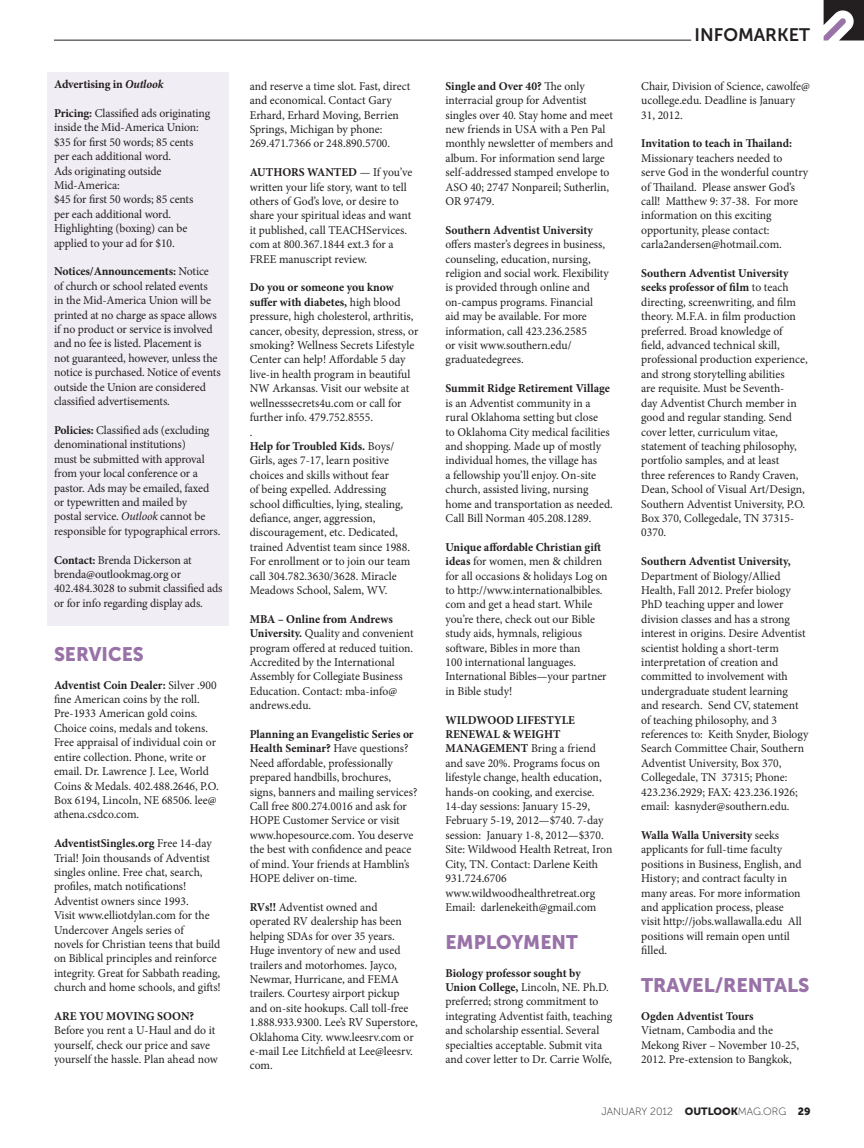
<style>
.page{position:relative;width:864px;height:1148px;background:#fff}
.page>*{position:absolute;margin:0;border:0;box-sizing:border-box;transform-origin:0 0}
.t1{font:19.5px "Museo Sans 900";color:#9972a8}
.t2{font:18px "Museo Sans 700";color:#231f20}
.t3{font:12px/14.4px "Minion Pro";letter-spacing:-.005em;color:#231f20}
.t4{font:700 12px "Minion Pro";letter-spacing:-.005em;color:#231f20}
.t5{font:10.5px "Museo Sans 100";color:#231f20}
.s1{font-style:italic}
.s2{font-weight:700}
.s3{font-family:"Museo Sans 900"}
</style>
<div class="page">
<svg style="left:824px;top:0;width:40px;height:40px"></svg>
<hr style="left:54px;top:40px;width:637px;height:1px;background:#231f20">
<div style="left:47px;top:73px;width:182px;height:553px;background:#f1edf4"></div>
<p class="t4" style="left:54px;top:76px;width:111px">Advertising in <span class="s1">Outlook</span></p>
<p class="t3" style="left:54px;top:106px;width:158px"><span class="s2">Pricing:</span> Classified ads originating inside the Mid-America Union: $35 for first 50 words; 85 cents per each additional word.<br>Ads originating outside<br>Mid-America:<br>$45 for first 50 words; 85 cents per each additional word.<br>Highlighting (boxing) can be applied to your ad for $10.</p>
<p class="t3" style="left:54px;top:264px;width:168px"><span class="s2">Notices/Announcements:</span> Notice of church or school related events<br>in the Mid-America Union will be printed at no charge as space allows if no product or service is involved and no fee is listed. Placement is<br>not guaranteed, however, unless the notice is purchased. Notice of events outside the Union are considered classified advertisements.</p>
<p class="t3" style="left:54px;top:423px;width:168px"><span class="s2">Policies:</span> Classified ads (excluding denominational institutions)<br>must be submitted with approval from your local conference or a pastor. Ads may be emailed, faxed or typewritten and mailed by<br>postal service. <span class="s1">Outlook</span> cannot be responsible for typographical errors.</p>
<p class="t3" style="left:54px;top:552px;width:170px"><span class="s2">Contact:</span> Brenda Dickerson at brenda@outlookmag.org or<br>402.484.3028 to submit classified ads or for info regarding display ads.</p>
<h1 class="t1" style="left:54px;top:643px;width:91px">SERVICES</h1>
<p class="t3" style="left:54px;top:677px;width:166px"><span class="s2">Adventist Coin Dealer:</span> Silver .900 fine American coins by the roll.<br>Pre-1933 American gold coins.<br>Choice coins, medals and tokens.<br>Free appraisal of individual coin or entire collection. Phone, write or email. Dr. Lawrence J. Lee, World<br>Coins &amp; Medals. 402.488.2646, P.O.<br>Box 6194, Lincoln, NE 68506. lee@ athena.csdco.com.</p>
<p class="t3" style="left:54px;top:836px;width:168px"><span class="s2">AdventistSingles.org</span> Free 14-day Trial! Join thousands of Adventist singles online. Free chat, search, profiles, match notifications!<br>Adventist owners since 1993.<br>Visit www.elliotdylan.com for the Undercover Angels series of<br>novels for Christian teens that build on Biblical principles and reinforce integrity. Great for Sabbath reading, church and home schools, and gifts!</p>
<p class="t4" style="left:54px;top:1007px;width:142px">ARE YOU MOVING SOON?</p>
<p class="t3" style="left:54px;top:1023px;width:165px">Before you rent a U-Haul and do it yourself, check our price and save yourself the hassle. Plan ahead now</p>
<p class="t3" style="left:250px;top:79px;width:162px">and reserve a time slot. Fast, direct and economical. Contact Gary<br>Erhard, Erhard Moving, Berrien<br>Springs, Michigan by phone:<br>269.471.7366 or 248.890.5700.</p>
<p class="t3" style="left:250px;top:165px;width:164px"><span class="s2">AUTHORS WANTED</span> — If you’ve written your life story, want to tell others of God’s love, or desire to share your spiritual ideas and want it published, call TEACHServices. com at 800.367.1844 ext.3 for a<br>FREE manuscript review.</p>
<p class="t3" style="left:250px;top:280px;width:170px"><span class="s2">Do you or someone you know suffer with diabetes,</span> high blood pressure, high cholesterol, arthritis, cancer, obesity, depression, stress, or smoking? Wellness Secrets Lifestyle<br>Center can help! Affordable 5 day live-in health program in beautiful<br>NW Arkansas. Visit our website at wellnesssecrets4u.com or call for further info. 479.752.8555.<br>.<br><span class="s2">Help for Troubled Kids.</span> Boys/<br>Girls, ages 7-17, learn positive choices and skills without fear<br>of being expelled. Addressing school difficulties, lying, stealing, defiance, anger, aggression, discouragement, etc. Dedicated, trained Adventist team since 1988.<br>For enrollment or to join our team call 304.782.3630/3628. Miracle<br>Meadows School, Salem, WV.</p>
<p class="t3" style="left:250px;top:612px;width:165px"><span class="s2">MBA – Online from Andrews<br>University.</span> Quality and convenient program offered at reduced tuition.<br>Accredited by the International<br>Assembly for Collegiate Business<br>Education. Contact: mba-info@ andrews.edu.</p>
<p class="t3" style="left:250px;top:727px;width:169px"><span class="s2">Planning an Evangelistic Series or Health Seminar?</span> Have questions?<br>Need affordable, professionally prepared handbills, brochures, signs, banners and mailing services?<br>Call free 800.274.0016 and ask for HOPE Customer Service or visit www.hopesource.com. You deserve the best with confidence and peace of mind. Your friends at Hamblin’s HOPE deliver on-time.</p>
<p class="t3" style="left:250px;top:900px;width:170px"><span class="s2">RVs!!</span> Adventist owned and operated RV dealership has been helping SDAs for over 35 years.<br>Huge inventory of new and used trailers and motorhomes. Jayco,<br>Newmar, Hurricane, and FEMA trailers. Courtesy airport pickup and on-site hookups. Call toll-free<br>1.888.933.9300. Lee’s RV Superstore,<br>Oklahoma City. www.leesrv.com or e-mail Lee Litchfield at Lee@leesrv. com.</p>
<p class="t3" style="left:445px;top:79px;width:169px"><span class="s2">Single and Over 40?</span> The only interracial group for Adventist singles over 40. Stay home and meet new friends in USA with a Pen Pal monthly newsletter of members and album. For information send large self-addressed stamped envelope to<br>ASO 40; 2747 Nonpareil; Sutherlin,<br>OR 97479.</p>
<p class="t4" style="left:445px;top:221px;width:149px">Southern Adventist University</p>
<p class="t3" style="left:445px;top:237px;width:165px">offers master’s degrees in business, counseling, education, nursing, religion and social work. Flexibility is provided through online and on-campus programs. Financial aid may be available. For more information, call 423.236.2585<br>or visit www.southern.edu/ graduatedegrees.</p>
<p class="t4" style="left:445px;top:380px;width:166px">Summit Ridge Retirement Village</p>
<p class="t3" style="left:445px;top:396px;width:169px">is an Adventist community in a rural Oklahoma setting but close<br>to Oklahoma City medical facilities and shopping. Made up of mostly individual homes, the village has<br>a fellowship you’ll enjoy. On-site church, assisted living, nursing home and transportation as needed.<br>Call Bill Norman 405.208.1289.</p>
<p class="t3" style="left:445px;top:540px;width:164px"><span class="s2">Unique affordable Christian gift ideas</span> for women, men &amp; children for all occasions &amp; holidays Log on to http://www.internationalbibles. com and get a head start. While you’re there, check out our Bible study aids, hymnals, religious software, Bibles in more than<br>100 international languages.<br>International Bibles—your partner in Bible study!</p>
<p class="t3" style="left:445px;top:712px;width:168px"><span class="s2">WILDWOOD LIFESTYLE<br>RENEWAL &amp; WEIGHT<br>MANAGEMENT</span> Bring a friend and save 20%. Programs focus on lifestyle change, health education, hands-on cooking, and exercise.<br>14-day sessions: January 15-29,<br>February 5-19, 2012—$740. 7-day session: January 1-8, 2012—$370.<br>Site: Wildwood Health Retreat, Iron<br>City, TN. Contact: Darlene Keith<br>931.724.6706 www.wildwoodhealthretreat.org<br>Email: darlenekeith@gmail.com</p>
<h1 class="t1" style="left:446px;top:930px;width:134px">EMPLOYMENT</h1>
<p class="t3" style="left:446px;top:965px;width:168px"><span class="s2">Biology professor sought by Union College,</span> Lincoln, NE. Ph.D. preferred; strong commitment to integrating Adventist faith, teaching and scholarship essential. Several specialties acceptable. Submit vita and cover letter to Dr. Carrie Wolfe,</p>
<h2 class="t2" style="left:695px;top:24px;width:13px">INFOMAR</h2>
<h2 class="t2" style="left:777px;top:24px;width:23px">KET</h2>
<p class="t3" style="left:641px;top:79px;width:170px">Chair, Division of Science, cawolfe@ ucollege.edu. Deadline is January<br>31, 2012.</p>
<p class="t4" style="left:641px;top:135px;width:152px">Invitation to teach in Thailand:</p>
<p class="t3" style="left:641px;top:151px;width:169px">Missionary teachers needed to serve God in the wonderful country of Thailand. Please answer God’s call! Matthew 9: 37-38. For more information on this exciting opportunity, please contact: carla2andersen@hotmail.com.</p>
<p class="t3" style="left:641px;top:266px;width:168px"><span class="s2">Southern Adventist University seeks professor of film</span> to teach directing, screenwriting, and film theory. M.F.A. in film production preferred. Broad knowledge of field, advanced technical skill, professional production experience, and strong storytelling abilities<br>are requisite. Must be Seventh-<br>day Adventist Church member in good and regular standing. Send cover letter, curriculum vitae, statement of teaching philosophy, portfolio samples, and at least<br>three references to Randy Craven,<br>Dean, School of Visual Art/Design,<br>Southern Adventist University, P.O.<br>Box 370, Collegedale, TN 37315-<br>0370.</p>
<p class="t4" style="left:641px;top:553px;width:151px">Southern Adventist University,</p>
<p class="t3" style="left:641px;top:568px;width:169px">Department of Biology/Allied<br>Health, Fall 2012. Prefer biology<br>PhD teaching upper and lower division classes and has a strong interest in origins. Desire Adventist scientist holding a short-term interpretation of creation and committed to involvement with undergraduate student learning<br>and research. Send CV, statement of teaching philosophy, and 3 references to: Keith Snyder, Biology<br>Search Committee Chair, Southern<br>Adventist University, Box 370,<br>Collegedale, TN 37315; Phone:<br>423.236.2929; FAX: 423.236.1926; email: kasnyder@southern.edu.</p>
<p class="t3" style="left:641px;top:828px;width:162px"><span class="s2">Walla Walla University</span> seeks applicants for full-time faculty positions in Business, English, and<br>History; and contract faculty in many areas. For more information and application process, please visit http://jobs.wallawalla.edu All positions will remain open until filled.</p>
<h1 class="t1" style="left:641px;top:974px;width:170px">TRAVEL/RENTALS</h1>
<p class="t4" style="left:641px;top:1007px;width:114px">Ogden Adventist Tours</p>
<p class="t3" style="left:641px;top:1023px;width:159px">Vietnam, Cambodia and the<br>Mekong River – November 10-25,<br>2012. Pre-extension to Bangkok,</p>
<p class="t5" style="left:602px;top:1106px;width:211px">JANUARY 2012 <span class="s3">OUTLOOK</span>MAG.ORG <span class="s3">29</span></p>
</div>
